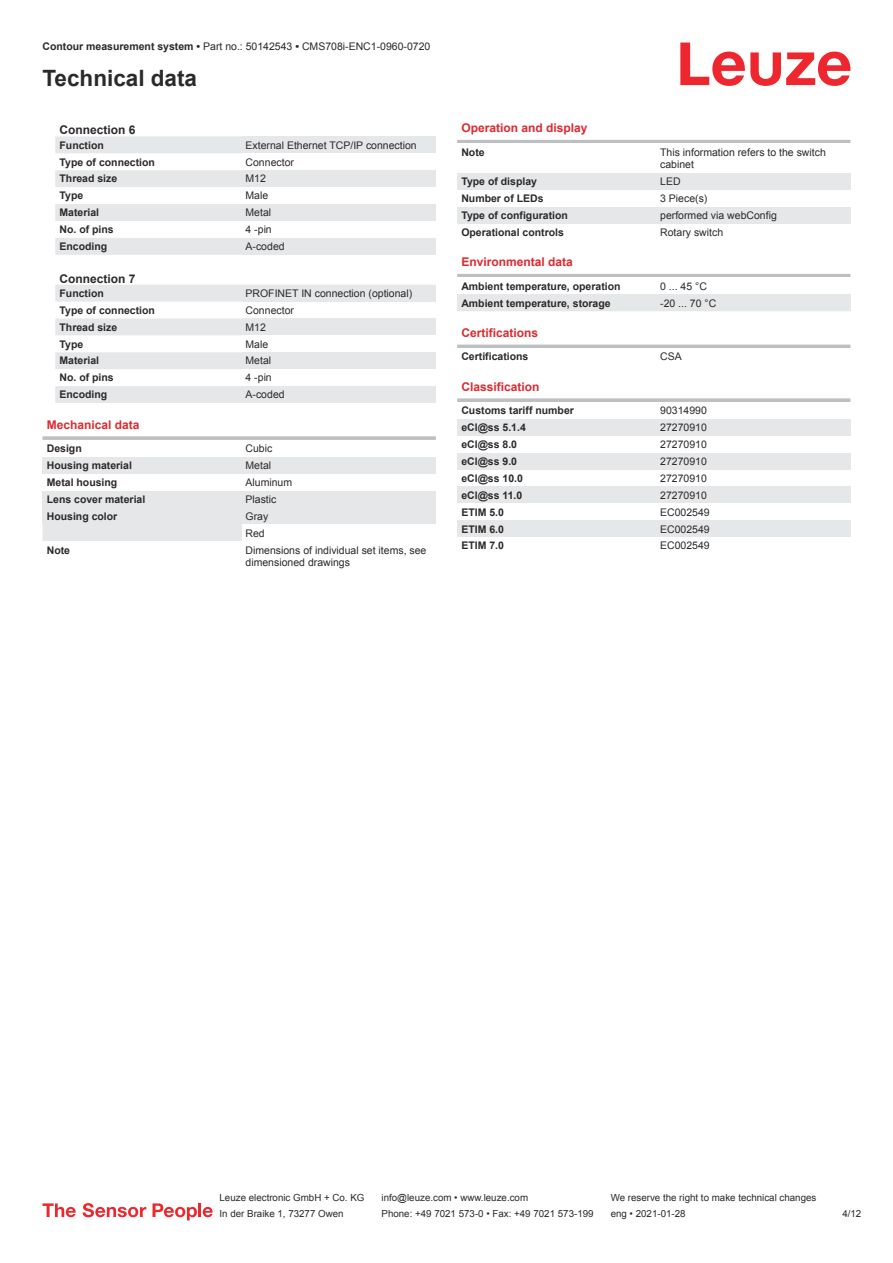
<style>
.page{position:relative;width:893px;height:1263px;background:#fff}
.page>*{position:absolute;margin:0;border:0;box-sizing:border-box;transform-origin:0 0}
.t1{font:700 22.5px "Arial";color:#2b292a}
.t2{font:700 12px "Arial";color:#db2a30}
.t3{font:700 12px "Arial";color:#2b292a}
.t4{font:10.5px/12.6px "Arial";color:#2b292a}
.t5{font:700 10.5px "Arial";color:#2b292a}
.t6{font:9.75px "Arial";color:#2b292a}
.s1{font-weight:700}
</style>
<div class="page">
<svg style="left:680px;top:43px;width:170px;height:43px"></svg>
<svg style="left:43px;top:136px;width:199px;height:405px"></svg>
<div style="left:242px;top:136px;width:194px;height:17px;background:#e6e7e9"></div>
<div style="left:242px;top:170px;width:194px;height:17px;background:#e6e7e9"></div>
<div style="left:242px;top:204px;width:194px;height:17px;background:#e6e7e9"></div>
<div style="left:242px;top:238px;width:194px;height:17px;background:#e6e7e9"></div>
<div style="left:242px;top:285px;width:194px;height:17px;background:#e6e7e9"></div>
<div style="left:242px;top:318px;width:194px;height:17px;background:#e6e7e9"></div>
<div style="left:242px;top:352px;width:194px;height:17px;background:#e6e7e9"></div>
<div style="left:242px;top:386px;width:194px;height:17px;background:#e6e7e9"></div>
<div style="left:43px;top:420px;width:393px;height:18px;background:#fff"></div>
<svg style="left:43px;top:436px;width:393px;height:4px;background:#c3c5c7"></svg>
<div style="left:43px;top:440px;width:199px;height:17px;background:#fff"></div>
<div style="left:43px;top:457px;width:199px;height:17px;background:#e6e7e9"></div>
<div style="left:242px;top:457px;width:194px;height:17px;background:#e6e7e9"></div>
<div style="left:43px;top:474px;width:199px;height:17px;background:#fff"></div>
<div style="left:43px;top:491px;width:199px;height:16px;background:#e6e7e9"></div>
<div style="left:242px;top:491px;width:194px;height:16px;background:#e6e7e9"></div>
<div style="left:43px;top:507px;width:199px;height:17px;background:#e6e7e9"></div>
<div style="left:242px;top:507px;width:194px;height:17px;background:#e6e7e9"></div>
<hr style="left:457px;top:140px;width:393px;height:3px;background:#bdbfc1">
<div style="left:457px;top:173px;width:200px;height:17px;background:#e6e7e9"></div>
<div style="left:657px;top:173px;width:193px;height:17px;background:#e6e7e9"></div>
<div style="left:457px;top:207px;width:200px;height:17px;background:#e6e7e9"></div>
<div style="left:657px;top:207px;width:193px;height:17px;background:#e6e7e9"></div>
<hr style="left:457px;top:274px;width:393px;height:3px;background:#bdbfc1">
<div style="left:457px;top:294px;width:200px;height:17px;background:#e6e7e9"></div>
<div style="left:657px;top:294px;width:193px;height:17px;background:#e6e7e9"></div>
<hr style="left:457px;top:345px;width:393px;height:3px;background:#bdbfc1">
<svg style="left:457px;top:398px;width:393px;height:4px;background:#c3c5c7"></svg>
<div style="left:457px;top:419px;width:200px;height:17px;background:#e6e7e9"></div>
<div style="left:657px;top:419px;width:193px;height:17px;background:#e6e7e9"></div>
<div style="left:457px;top:453px;width:200px;height:17px;background:#e6e7e9"></div>
<div style="left:657px;top:453px;width:193px;height:17px;background:#e6e7e9"></div>
<div style="left:457px;top:486px;width:200px;height:17px;background:#e6e7e9"></div>
<div style="left:657px;top:486px;width:193px;height:17px;background:#e6e7e9"></div>
<div style="left:457px;top:520px;width:200px;height:17px;background:#e6e7e9"></div>
<div style="left:657px;top:520px;width:193px;height:17px;background:#e6e7e9"></div>
<svg style="left:43px;top:1203px;width:33px;height:14px"></svg>
<svg style="left:83px;top:1203px;width:63px;height:14px"></svg>
<svg style="left:153px;top:1203px;width:44px;height:17px"></svg>
<hr style="left:198px;top:1203px;width:3px;height:14px;background:#ed272d">
<svg style="left:203px;top:1207px;width:10px;height:10px"></svg>
<p class="t4" style="left:43px;top:41px;width:389px"><span class="s1">Contour measurement system •</span> Part no.: 50142543 <span class="s1">•</span> CMS708i-ENC1-0960-0720</p>
<h1 class="t1" style="left:43px;top:70px;width:156px">Technical data</h1>
<p class="t3" style="left:60px;top:126px;width:78px">Connection 6</p>
<p class="t5" style="left:60px;top:141px;width:46px">Function</p>
<p class="t4" style="left:246px;top:140px;width:173px">External Ethernet TCP/IP connection</p>
<p class="t5" style="left:60px;top:158px;width:97px">Type of connection</p>
<p class="t4" style="left:246px;top:156px;width:50px">Connector</p>
<p class="t5" style="left:60px;top:175px;width:59px">Thread size</p>
<p class="t4" style="left:246px;top:173px;width:22px">M12</p>
<p class="t5" style="left:60px;top:192px;width:25px">Type</p>
<p class="t4" style="left:246px;top:190px;width:24px">Male</p>
<p class="t5" style="left:60px;top:209px;width:41px">Material</p>
<p class="t4" style="left:246px;top:207px;width:27px">Metal</p>
<p class="t5" style="left:60px;top:225px;width:56px">No. of pins</p>
<p class="t4" style="left:246px;top:224px;width:28px">4 -pin</p>
<p class="t5" style="left:60px;top:242px;width:49px">Encoding</p>
<p class="t4" style="left:246px;top:241px;width:41px">A-coded</p>
<p class="t3" style="left:60px;top:274px;width:78px">Connection 7</p>
<p class="t5" style="left:60px;top:289px;width:46px">Function</p>
<p class="t4" style="left:246px;top:288px;width:168px">PROFINET IN connection (optional)</p>
<p class="t5" style="left:60px;top:306px;width:97px">Type of connection</p>
<p class="t4" style="left:246px;top:305px;width:50px">Connector</p>
<p class="t5" style="left:60px;top:323px;width:59px">Thread size</p>
<p class="t4" style="left:246px;top:322px;width:22px">M12</p>
<p class="t5" style="left:60px;top:340px;width:25px">Type</p>
<p class="t4" style="left:246px;top:339px;width:24px">Male</p>
<p class="t5" style="left:60px;top:357px;width:41px">Material</p>
<p class="t4" style="left:246px;top:355px;width:27px">Metal</p>
<p class="t5" style="left:60px;top:374px;width:56px">No. of pins</p>
<p class="t4" style="left:246px;top:372px;width:28px">4 -pin</p>
<p class="t5" style="left:60px;top:391px;width:49px">Encoding</p>
<p class="t4" style="left:246px;top:389px;width:41px">A-coded</p>
<p class="t2" style="left:47px;top:420px;width:94px">Mechanical data</p>
<p class="t5" style="left:47px;top:444px;width:37px">Design</p>
<p class="t4" style="left:246px;top:443px;width:28px">Cubic</p>
<p class="t5" style="left:47px;top:461px;width:87px">Housing material</p>
<p class="t4" style="left:246px;top:460px;width:27px">Metal</p>
<p class="t5" style="left:47px;top:478px;width:72px">Metal housing</p>
<p class="t4" style="left:246px;top:477px;width:48px">Aluminum</p>
<p class="t5" style="left:47px;top:495px;width:100px">Lens cover material</p>
<p class="t4" style="left:246px;top:494px;width:32px">Plastic</p>
<p class="t5" style="left:47px;top:512px;width:72px">Housing color</p>
<p class="t4" style="left:246px;top:508px;width:24px;line-height:17px">Gray<br>Red</p>
<p class="t5" style="left:47px;top:546px;width:25px">Note</p>
<p class="t4" style="left:246px;top:544px;width:182px">Dimensions of individual set items, see dimensioned drawings</p>
<p class="t2" style="left:461px;top:123px;width:128px">Operation and display</p>
<p class="t5" style="left:461px;top:148px;width:25px">Note</p>
<p class="t4" style="left:660px;top:147px;width:167px">This information refers to the switch cabinet</p>
<p class="t5" style="left:461px;top:177px;width:77px">Type of display</p>
<p class="t4" style="left:660px;top:176px;width:22px">LED</p>
<p class="t5" style="left:461px;top:194px;width:84px">Number of LEDs</p>
<p class="t4" style="left:660px;top:193px;width:49px">3 Piece(s)</p>
<p class="t5" style="left:461px;top:211px;width:108px">Type of configuration</p>
<p class="t4" style="left:660px;top:210px;width:118px">performed via webConfig</p>
<p class="t5" style="left:461px;top:228px;width:104px">Operational controls</p>
<p class="t4" style="left:660px;top:227px;width:65px">Rotary switch</p>
<p class="t2" style="left:461px;top:257px;width:113px">Environmental data</p>
<p class="t5" style="left:461px;top:282px;width:161px">Ambient temperature, operation</p>
<p class="t4" style="left:660px;top:281px;width:48px">0 ... 45 °C</p>
<p class="t5" style="left:461px;top:299px;width:151px">Ambient temperature, storage</p>
<p class="t4" style="left:660px;top:298px;width:58px">-20 ... 70 °C</p>
<p class="t2" style="left:461px;top:328px;width:78px">Certifications</p>
<p class="t5" style="left:461px;top:353px;width:69px">Certifications</p>
<p class="t4" style="left:660px;top:351px;width:23px">CSA</p>
<p class="t2" style="left:461px;top:382px;width:80px">Classification</p>
<p class="t5" style="left:461px;top:406px;width:114px">Customs tariff number</p>
<p class="t4" style="left:660px;top:405px;width:48px">90314990</p>
<p class="t5" style="left:461px;top:423px;width:66px">eCl@ss 5.1.4</p>
<p class="t4" style="left:660px;top:422px;width:48px">27270910</p>
<p class="t5" style="left:461px;top:440px;width:57px">eCl@ss 8.0</p>
<p class="t4" style="left:660px;top:439px;width:48px">27270910</p>
<p class="t5" style="left:461px;top:457px;width:57px">eCl@ss 9.0</p>
<p class="t4" style="left:660px;top:456px;width:48px">27270910</p>
<p class="t5" style="left:461px;top:474px;width:63px">eCl@ss 10.0</p>
<p class="t4" style="left:660px;top:473px;width:48px">27270910</p>
<p class="t5" style="left:461px;top:491px;width:63px">eCl@ss 11.0</p>
<p class="t4" style="left:660px;top:490px;width:48px">27270910</p>
<p class="t5" style="left:461px;top:508px;width:44px">ETIM 5.0</p>
<p class="t4" style="left:660px;top:507px;width:51px">EC002549</p>
<p class="t5" style="left:461px;top:525px;width:44px">ETIM 6.0</p>
<p class="t4" style="left:660px;top:523px;width:51px">EC002549</p>
<p class="t5" style="left:461px;top:542px;width:44px">ETIM 7.0</p>
<p class="t4" style="left:660px;top:540px;width:51px">EC002549</p>
<p class="t6" style="left:220px;top:1194px;width:146px">Leuze electronic GmbH + Co. KG</p>
<p class="t6" style="left:381px;top:1194px;width:148px">info@leuze.com • www.leuze.com</p>
<p class="t6" style="left:611px;top:1194px;width:207px">We reserve the right to make technical changes</p>
<p class="t6" style="left:220px;top:1210px;width:126px">In der Braike 1, 73277 Owen</p>
<p class="t6" style="left:381px;top:1210px;width:214px">Phone: +49 7021 573-0 • Fax: +49 7021 573-199</p>
<p class="t6" style="left:611px;top:1210px;width:76px">eng • 2021-01-28</p>
<p class="t6" style="left:842px;top:1210px;width:20px">4 /12</p>
</div>
